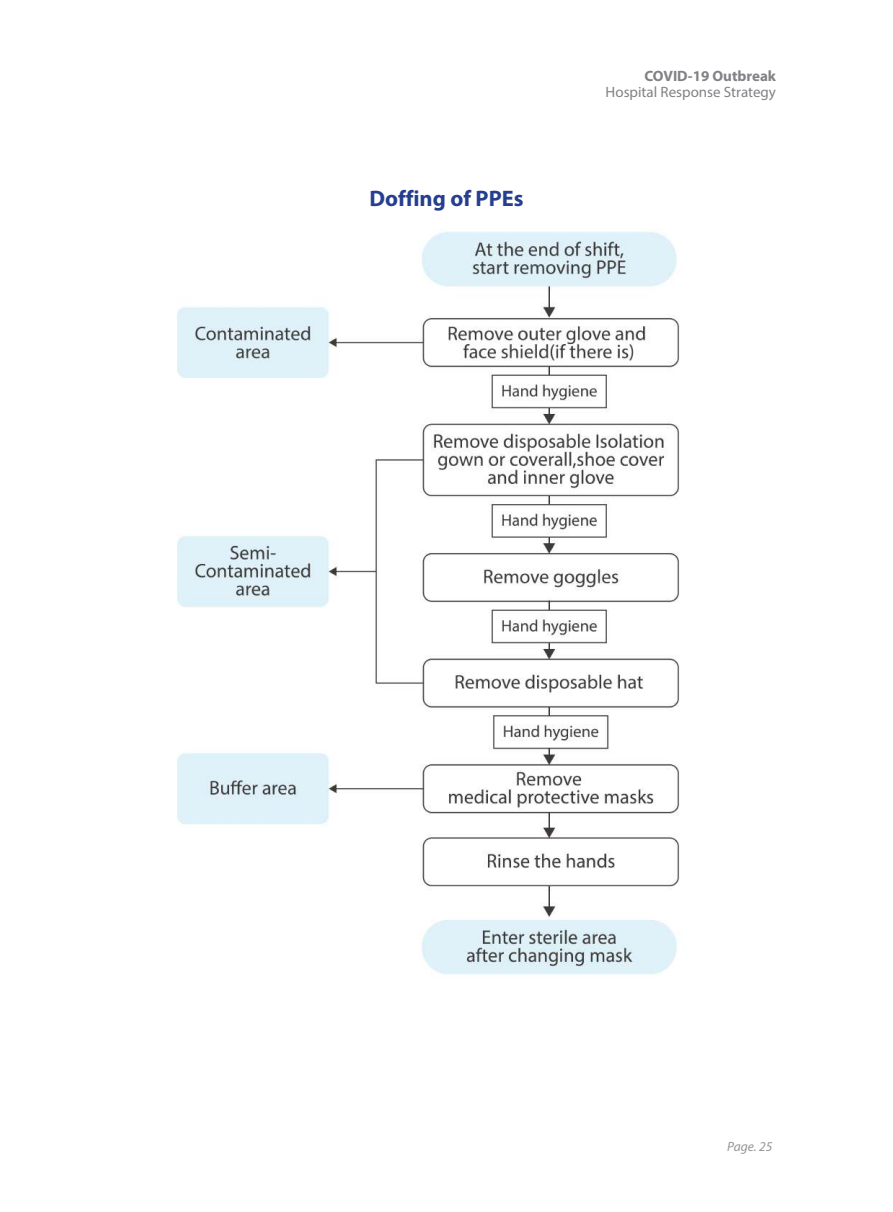
<style>
.page{position:relative;width:893px;height:1212px;background:#fff}
.page>*{position:absolute;margin:0;border:0;box-sizing:border-box;transform-origin:0 0}
.t1{font:700 22.5px "Myriad Pro";color:#253f8e}
.t2{font:15px "Myriad Pro";color:#808285}
.t3{font:700 15px "Myriad Pro";color:#808285}
.t4{font:italic 13.5px "Myriad Pro";color:#939598}
</style>
<div class="page">
<img style="left:177px;top:231px;width:502px;height:744px">
<h1 class="t1" style="left:369px;top:186px;width:156px">Doffing of PPEs</h1>
<p class="t3" style="left:644px;top:67px;width:133px">COVID-19 Outbreak</p>
<p class="t2" style="left:606px;top:82px;width:172px">Hospital Response Strategy</p>
<p class="t4" style="left:727px;top:1138px;width:47px">Page. 25</p>
</div>
